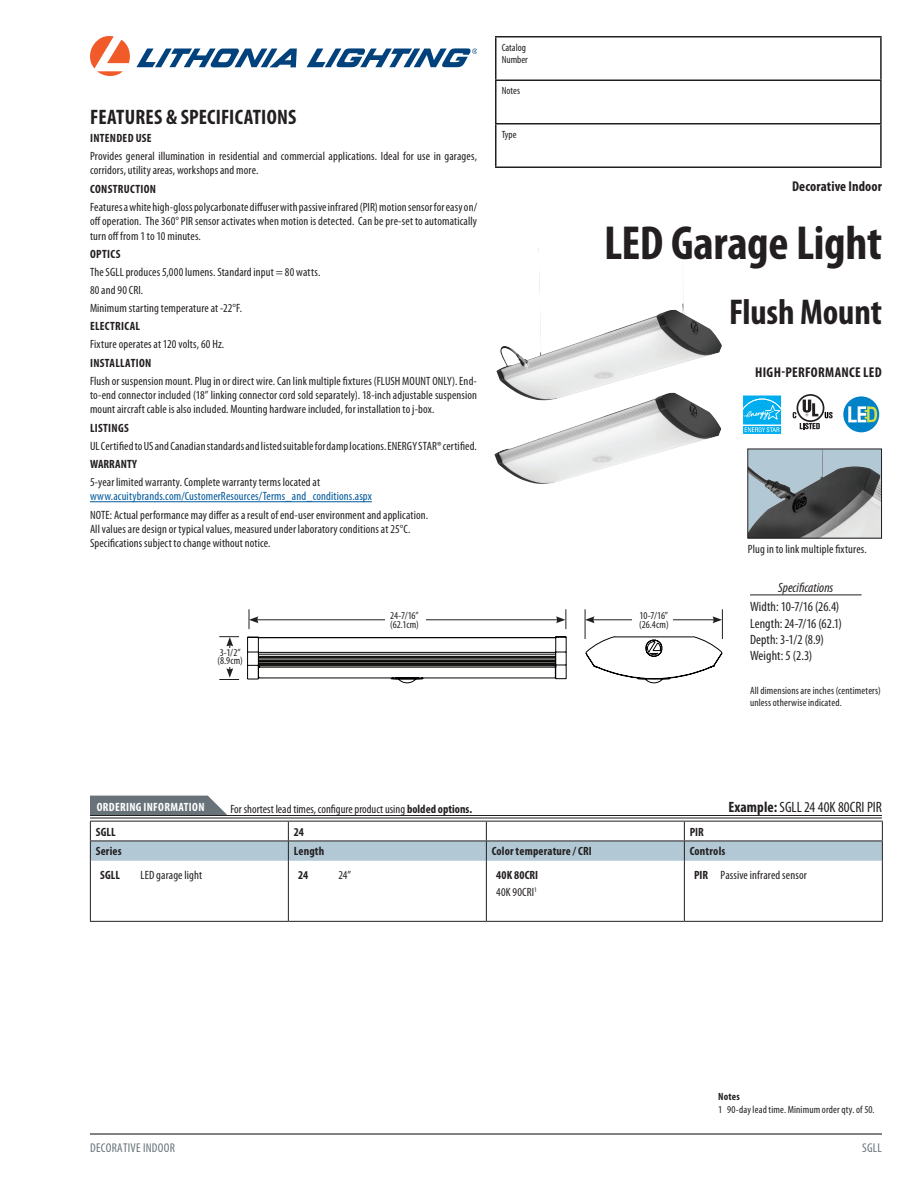
<style>
.page{position:relative;width:918px;height:1188px;background:#fff}
.page>*{position:absolute;margin:0;border:0;box-sizing:border-box;transform-origin:0 0}
.SubHead_-_NAME{font:700 condensed 48px "Myriad Pro";letter-spacing:-.005em;color:#231f20}
.SubHead_-_NAME-2{font:700 condensed 36px "Myriad Pro";letter-spacing:-.005em;color:#231f20}
.Features_-_Heading{font:700 condensed 21px "Myriad Pro";letter-spacing:.01em;color:#231f20}
.Example{font:condensed 15px "Myriad Pro";color:#231f20}
.Lamp_Wattage{font:700 condensed 14.25px "Myriad Pro";letter-spacing:.015em;color:#231f20}
.Dimensions{font:condensed 13.5px "Myriad Pro";letter-spacing:.005em;color:#231f20}
.Spec_-_Heading{font:italic condensed 13.5px "Myriad Pro";letter-spacing:.005em;color:#231f20}
.Page_1_Footer{font:condensed 12.75px "Myriad Pro";letter-spacing:.02em;color:#687379}
.Features_-_Text{font:condensed 12px/14.4px "Myriad Pro";letter-spacing:.01em;color:#231f20;text-align:justify}
.Note__Spec{font:condensed 12px/14.4px "Myriad Pro";letter-spacing:.01em;color:#231f20}
.Features_-_Text-2{font:condensed 12px/14.4px "Myriad Pro";letter-spacing:.01em;color:#00599b}
.Features_-_Text-3{font:700 condensed 12px "Myriad Pro";letter-spacing:.015em;color:#231f20}
.Features_-_Text_Bold{font:700 condensed 12px "Myriad Pro";letter-spacing:.025em;color:#231f20}
.Body_Copy{font:condensed 12px "Myriad Pro";letter-spacing:.01em;color:#231f20}
.t1{font:700 condensed 12px "Myriad Pro";letter-spacing:.025em;color:#fff}
.Body_Copy_Bold{font:700 condensed 12px "Myriad Pro";letter-spacing:.01em;color:#231f20}
.Body_Copy_Bold-2{font:condensed 12px "Myriad Pro";letter-spacing:.015em;color:#231f20}
.Note_-_Inches__cm{font:condensed 10.5px/12.6px "Myriad Pro";letter-spacing:.015em;color:#231f20}
.Note__Spec-2{font:condensed 10.5px/9px "Myriad Pro";letter-spacing:.005em;color:#231f20}
.Notes_-_Bold{font:700 condensed 10.5px "Myriad Pro";letter-spacing:.015em;color:#231f20}
.s1{color:#231f20}
.s2{font-weight:700}
</style>
<div class="page">
<img style="left:496px;top:225px;width:226px;height:168px">
<hr style="left:90px;top:501px;width:282px;height:1px;background:#00599b">
<hr style="left:90px;top:861px;width:1px;height:60px;background:#231f20">
<hr style="left:288px;top:861px;width:1px;height:60px;background:#231f20">
<hr style="left:486px;top:861px;width:1px;height:60px;background:#231f20">
<hr style="left:684px;top:861px;width:1px;height:60px;background:#231f20">
<hr style="left:882px;top:861px;width:1px;height:60px;background:#231f20">
<hr style="left:90px;top:921px;width:198px;height:1px;background:#231f20">
<hr style="left:288px;top:921px;width:198px;height:1px;background:#231f20">
<hr style="left:486px;top:921px;width:198px;height:1px;background:#231f20">
<hr style="left:684px;top:921px;width:199px;height:1px;background:#231f20">
<svg style="left:90px;top:796px;width:793px;height:65px"></svg>
<hr style="left:90px;top:815px;width:792px;height:3px;background:#fff">
<hr style="left:90px;top:815px;width:792px;height:1px;background:#231f20">
<hr style="left:90px;top:818px;width:792px;height:1px;background:#231f20">
<hr style="left:750px;top:595px;width:112px;height:1px;background:#231f20">
<svg style="left:90px;top:36px;width:207px;height:40px"></svg>
<svg style="left:307px;top:48px;width:170px;height:19px"></svg>
<hr style="left:495px;top:36px;width:387px;height:2px;background:#231f20">
<hr style="left:495px;top:38px;width:1px;height:42px;background:#231f20">
<hr style="left:880px;top:38px;width:2px;height:42px;background:#231f20">
<hr style="left:495px;top:80px;width:387px;height:1px;background:#231f20">
<hr style="left:495px;top:81px;width:1px;height:42px;background:#231f20">
<hr style="left:880px;top:81px;width:2px;height:42px;background:#231f20">
<hr style="left:495px;top:123px;width:387px;height:1px;background:#231f20">
<hr style="left:495px;top:124px;width:1px;height:42px;background:#231f20">
<hr style="left:880px;top:124px;width:2px;height:42px;background:#231f20">
<hr style="left:495px;top:166px;width:387px;height:2px;background:#231f20">
<hr style="left:90px;top:1133px;width:792px;height:2px;background:#231f20">
<svg style="left:793px;top:394px;width:40px;height:35px"></svg>
<div style="left:742px;top:394px;width:40px;height:31px;background:#7fd6f6"></div>
<svg style="left:742px;top:396px;width:40px;height:38px;background:#3ac0f2"></svg>
<div style="left:843px;top:396px;width:36px;height:36px;background:#0082c8;border-radius:50%"></div>
<svg style="left:848px;top:406px;width:29px;height:16px"></svg>
<svg style="left:247px;top:636px;width:475px;height:47px"></svg>
<hr style="left:585px;top:609px;width:1px;height:30px;background:#231f20">
<hr style="left:722px;top:609px;width:1px;height:30px;background:#231f20">
<hr style="left:256px;top:619px;width:302px;height:1px;background:#231f20">
<svg style="left:249px;top:609px;width:9px;height:20px"></svg>
<svg style="left:556px;top:609px;width:11px;height:20px"></svg>
<svg style="left:219px;top:636px;width:20px;height:44px"></svg>
<hr style="left:592px;top:619px;width:123px;height:1px;background:#231f20">
<svg style="left:585px;top:616px;width:10px;height:7px"></svg>
<svg style="left:713px;top:616px;width:9px;height:7px"></svg>
<div style="left:386px;top:615px;width:40px;height:9px;background:#fff"></div>
<div style="left:632px;top:615px;width:41px;height:9px;background:#fff"></div>
<div style="left:225px;top:648px;width:9px;height:19px;background:#fff"></div>
<img style="left:495px;top:393px;width:226px;height:91px">
<img style="left:749px;top:450px;width:131px;height:87px">
<div style="left:747px;top:448px;width:135px;height:91px;border:1px solid #231f20"></div>
<p class="Features_-_Heading" style="left:90px;top:105px;width:208px">FEATURES &amp; SPECIFICATIONS</p>
<p class="Features_-_Text_Bold" style="left:90px;top:131px;width:63px">INTENDED USE</p>
<p class="Features_-_Text" style="left:90px;top:149px;width:389px">Provides general illumination in residential and commercial applications. Ideal for use in garages, corridors, utility areas, workshops and more.</p>
<p class="Features_-_Text_Bold" style="left:90px;top:182px;width:67px">CONSTRUCTION</p>
<p class="Features_-_Text" style="left:90px;top:200px;width:389px">Features a white high-gloss polycarbonate diffuser with passive infrared (PIR) motion sensor for easy on/ off operation. The 360° PIR sensor activates when motion is detected. Can be pre-set to automatically turn off from 1 to 10 minutes.</p>
<p class="Features_-_Text_Bold" style="left:90px;top:247px;width:32px">OPTICS</p>
<p class="Features_-_Text" style="left:90px;top:265px;width:232px">The SGLL produces 5,000 lumens. Standard input = 80 watts.</p>
<p class="Features_-_Text" style="left:90px;top:283px;width:55px">80 and 90 CRI.</p>
<p class="Features_-_Text" style="left:90px;top:301px;width:154px">Minimum starting temperature at -22°F.</p>
<p class="Features_-_Text_Bold" style="left:90px;top:320px;width:52px">ELECTRICAL</p>
<p class="Features_-_Text" style="left:90px;top:337px;width:136px">Fixture operates at 120 volts, 60 Hz.</p>
<p class="Features_-_Text-3" style="left:90px;top:356px;width:63px">INSTALLATION</p>
<p class="Features_-_Text" style="left:90px;top:374px;width:389px">Flush or suspension mount. Plug in or direct wire. Can link multiple fixtures (FLUSH MOUNT ONLY). End&shy;to-end connector included (18” linking connector cord sold separately). 18-inch adjustable suspension mount aircraft cable is also included. Mounting hardware included, for installation to j-box.</p>
<p class="Features_-_Text_Bold" style="left:90px;top:421px;width:40px">LISTINGS</p>
<p class="Features_-_Text" style="left:90px;top:439px;width:388px">UL Certified to US and Canadian standards and listed suitable for damp locations. ENERGY STAR® certified.</p>
<p class="Features_-_Text-3" style="left:90px;top:457px;width:49px">WARRANTY</p>
<p class="Features_-_Text-2" style="left:90px;top:475px;width:283px"><span class="s1">5-year limited warranty. Complete warranty terms located at </span>www.acuitybrands.com/CustomerResources/Terms_and_conditions.aspx</p>
<p class="Note__Spec" style="left:90px;top:508px;width:340px">NOTE: Actual performance may differ as a result of end-user environment and application.<br>All values are design or typical values, measured under laboratory conditions at 25°C.<br>Specifications subject to change without notice.</p>
<p class="Note_-_Inches__cm" style="left:502px;top:41px;width:28px">Catalog<br>Number</p>
<p class="Note_-_Inches__cm" style="left:502px;top:85px;width:20px">Notes</p>
<p class="Note_-_Inches__cm" style="left:502px;top:128px;width:16px">Type</p>
<p class="Lamp_Wattage" style="left:792px;top:178px;width:91px">Decorative Indoor</p>
<p class="SubHead_-_NAME" style="left:604px;top:217px;width:279px">LED Garage Light</p>
<p class="SubHead_-_NAME-2" style="left:729px;top:292px;width:154px">Flush Mount</p>
<p class="Lamp_Wattage" style="left:755px;top:365px;width:128px">HIGH-PERFORMANCE LED</p>
<p class="Features_-_Text" style="left:748px;top:542px;width:120px">Plug in to link multiple fixtures.</p>
<p class="Note__Spec-2" style="left:218px;top:649px;width:27px;line-height:7.5px">3-1/2” (8.9cm)</p>
<p class="Note__Spec-2" style="left:390px;top:611px;width:30px">24-7/16” (62.1cm)</p>
<p class="Note__Spec-2" style="left:639px;top:611px;width:31px">10-7/16” (26.4cm)</p>
<p class="Spec_-_Heading" style="left:778px;top:580px;width:57px">Specifications</p>
<p class="Dimensions" style="left:750px;top:600px;width:91px">Width: 10-7/16 (26.4)</p>
<p class="Dimensions" style="left:750px;top:616px;width:93px">Length: 24-7/16 (62.1)</p>
<p class="Dimensions" style="left:750px;top:632px;width:75px">Depth: 3-1/2 (8.9)</p>
<p class="Dimensions" style="left:750px;top:648px;width:64px">Weight: 5 (2.3)</p>
<p class="Note_-_Inches__cm" style="left:750px;top:684px;width:132px">All dimensions are inches (centimeters) unless otherwise indicated.</p>
<p class="t1" style="left:97px;top:801px;width:109px">ORDERING INFORMATION</p>
<p class="Features_-_Text" style="left:230px;top:802px;width:243px">For shortest lead times, configure product using <span class="s2">bolded options.</span></p>
<p class="Example" style="left:728px;top:799px;width:155px"><span class="s2">Example:</span> SGLL 24 40K 80CRI PIR</p>
<p class="Features_-_Text-3" style="left:96px;top:825px;width:21px">SGLL</p>
<p class="Features_-_Text-3" style="left:294px;top:825px;width:12px">24</p>
<p class="Features_-_Text-3" style="left:690px;top:825px;width:16px">PIR</p>
<p class="Features_-_Text-3" style="left:96px;top:845px;width:27px">Series</p>
<p class="Features_-_Text-3" style="left:294px;top:845px;width:32px">Length</p>
<p class="Features_-_Text-3" style="left:492px;top:845px;width:101px">Color temperature / CRI</p>
<p class="Features_-_Text-3" style="left:690px;top:845px;width:37px">Controls</p>
<p class="Body_Copy_Bold" style="left:100px;top:869px;width:21px">SGLL</p>
<p class="Body_Copy" style="left:141px;top:869px;width:63px">LED garage light</p>
<p class="Body_Copy_Bold" style="left:298px;top:869px;width:12px">24</p>
<p class="Body_Copy" style="left:339px;top:869px;width:14px">24”</p>
<p class="Body_Copy_Bold" style="left:496px;top:869px;width:44px">40K 80CRI</p>
<p class="Body_Copy_Bold-2" style="left:496px;top:886px;width:42px">40K 90CRI<sup>1</sup></p>
<p class="Body_Copy_Bold" style="left:694px;top:869px;width:16px">PIR</p>
<p class="Body_Copy" style="left:721px;top:869px;width:88px">Passive infrared sensor</p>
<p class="Notes_-_Bold" style="left:718px;top:1091px;width:23px">Notes</p>
<p class="Note_-_Inches__cm" style="left:718px;top:1104px;width:158px">1 90-day lead time. Minimum order qty. of 50.</p>
<p class="Page_1_Footer" style="left:90px;top:1141px;width:86px">DECORATIVE INDOOR</p>
<p class="Page_1_Footer" style="left:862px;top:1141px;width:21px">SGLL</p>
</div>
